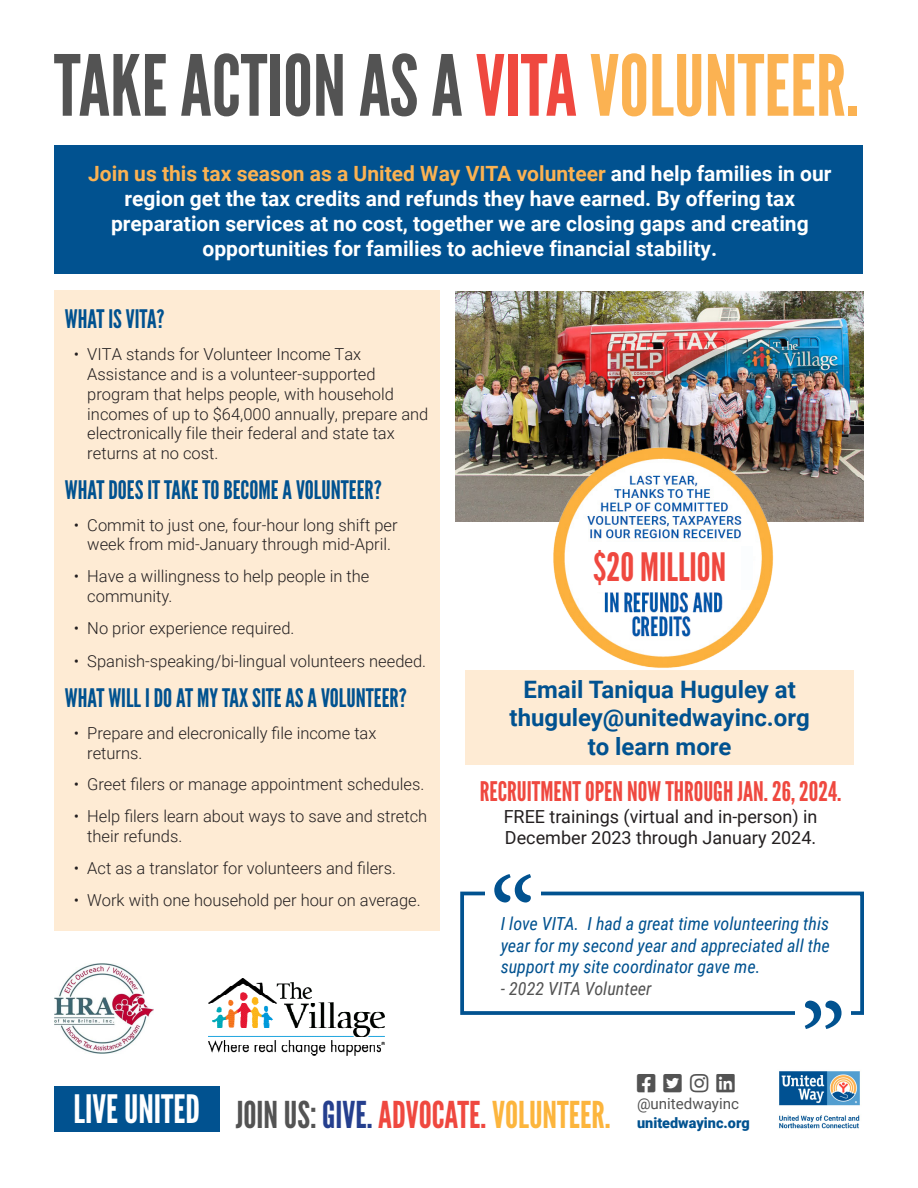
<style>
.page{position:relative;width:918px;height:1188px;background:#fff}
.page>*{position:absolute;margin:0;border:0;box-sizing:border-box;transform-origin:0 0}
.t1{font:123.15px "Minion Pro";color:#015290;scale:.95 1}
.t2{font:84px "League Gothic";color:#535353}
.t3{font:39px "League Gothic";color:#ef483f}
.t4{font:39px "League Gothic";color:#fff}
.t5{font:36.9px "League Gothic";color:#fcb53d}
.t6{font:27px "League Gothic";color:#ef483f}
.t7{font:25.5px "League Gothic";color:#015290}
.t8{font:700 24px "Roboto";color:#015290}
.t9{font:700 21px/25.2px "Roboto";color:#fff;text-align:center}
.t10{font:italic 18px/21.6px "Roboto Condensed";color:#015290}
.t11{font:18px "Roboto";color:#231f20}
.t12{font:italic 18px "Roboto Condensed";color:#535353}
.t13{font:300 16.5px/19.8px "Roboto";color:#231f20}
.t14{font:15.15px "Roboto";color:#535353}
.t15{font:900 14.4px "Roboto";color:#015290}
.s1{color:#ef483f}
.s2{color:#fbb252}
.s3{color:#535353}
.s4{color:#253f8e}
</style>
<div class="page">
<div style="left:55px;top:145px;width:808px;height:129px;background:#015290"></div>
<div style="left:55px;top:291px;width:385px;height:640px;background:#feebd4"></div>
<div style="left:465px;top:670px;width:389px;height:95px;background:#feebd4"></div>
<img style="left:209px;top:979px;width:176px;height:76px">
<img style="left:54px;top:963px;width:100px;height:91px">
<img style="left:455px;top:291px;width:409px;height:231px">
<img style="left:509px;top:422px;width:301px;height:246px">
<div style="left:574px;top:542px;width:172px;height:50px;background:#fff"></div>
<div style="left:742px;top:546px;width:11px;height:44px;background:#fbfdfe"></div>
<svg style="left:460px;top:891px;width:404px;height:124px"></svg>
<div style="left:485px;top:873px;width:55px;height:97px;background:#fff"></div>
<div style="left:796px;top:933px;width:55px;height:97px;background:#fff"></div>
<img style="left:779px;top:1071px;width:81px;height:58px">
<div style="left:54px;top:1086px;width:166px;height:46px;background:#015290"></div>
<p class="t2" style="left:54px;top:36px;width:807px">TAKE ACTION AS A <span class="s1">VITA</span><span class="s2">VOLUNTEER.</span></p>
<p class="t9" style="left:88px;top:160px;width:745px"><span class="s2">Join us this tax season as a United Way VITA volunteer</span> and help families in our region get the tax credits and refunds they have earned. By offering tax preparation services at no cost, together we are closing gaps and creating opportunities for families to achieve financial stability.</p>
<p class="t7" style="left:65px;top:304px;width:101px">WHAT IS VITA?</p>
<p class="t13" style="left:87px;top:344px;width:343px;text-indent:-14px">• VITA stands for Volunteer Income Tax Assistance and is a volunteer-supported program that helps people, with household incomes of up to $64,000 annually, prepare and electronically file their federal and state tax returns at no cost.</p>
<p class="t7" style="left:65px;top:474px;width:319px">WHAT DOES IT TAKE TO BECOME A VOLUNTEER?</p>
<p class="t13" style="left:74px;top:514px;width:325px;text-align:center">• Commit to just one, four-hour long shift per week from mid-January through mid-April.</p>
<p class="t13" style="left:87px;top:566px;width:284px;text-indent:-14px">• Have a willingness to help people in the community.</p>
<p class="t13" style="left:74px;top:617px;width:222px">• No prior experience required.</p>
<p class="t13" style="left:74px;top:651px;width:354px">• Spanish-speaking/bi-lingual volunteers needed.</p>
<p class="t7" style="left:65px;top:683px;width:344px">WHAT WILL I DO AT MY TAX SITE AS A VOLUNTEER?</p>
<p class="t13" style="left:87px;top:722px;width:291px;text-indent:-14px">• Prepare and elecronically file income tax returns.</p>
<p class="t13" style="left:74px;top:774px;width:352px">• Greet filers or manage appointment schedules.</p>
<p class="t13" style="left:87px;top:806px;width:342px;text-indent:-14px">• Help filers learn about ways to save and stretch their refunds.</p>
<p class="t13" style="left:74px;top:857px;width:324px">• Act as a translator for volunteers and filers.</p>
<p class="t13" style="left:74px;top:889px;width:348px">• Work with one household per hour on average.</p>
<p class="t3" style="left:593px;top:544px;width:134px">$20 MILLION</p>
<p class="t8" style="left:524px;top:672px;width:274px">Email Taniqua Huguley at</p>
<p class="t8" style="left:510px;top:701px;width:302px">thuguley@unitedwayinc.org</p>
<p class="t8" style="left:588px;top:730px;width:145px">to learn more</p>
<p class="t6" style="left:480px;top:775px;width:363px">RECRUITMENT OPEN NOW THROUGH JAN. 26, 2024.</p>
<p class="t11" style="left:504px;top:804px;width:315px">FREE trainings (virtual and in-person) in</p>
<p class="t11" style="left:505px;top:825px;width:313px">December 2023 through January 2024.</p>
<p class="t1" style="left:489px;top:840px;width:50px">“</p>
<p class="t10" style="left:501px;top:912px;width:331px">I love VITA. I had a great time volunteering this year for my second year and appreciated all the</p>
<p class="t10" style="left:501px;top:955px;width:261px">support my site coordinator gave me.</p>
<p class="t12" style="left:501px;top:976px;width:152px">- 2022 VITA Volunteer</p>
<p class="t1" style="left:846px;top:1063px;width:50px;rotate:-180deg">“</p>
<p class="t4" style="left:74px;top:1086px;width:128px">LIVE UNITED</p>
<p class="t5" style="left:236px;top:1093px;width:376px"><span class="s3">JOIN US:</span> <span class="s4">GIVE.</span> <span class="s1">ADVOCATE.</span>VOLUNTEER.</p>
<p class="t14" style="left:637px;top:1093px;width:104px">@unitedwayinc</p>
<p class="t15" style="left:637px;top:1113px;width:114px">unitedwayinc.org</p>
</div>
